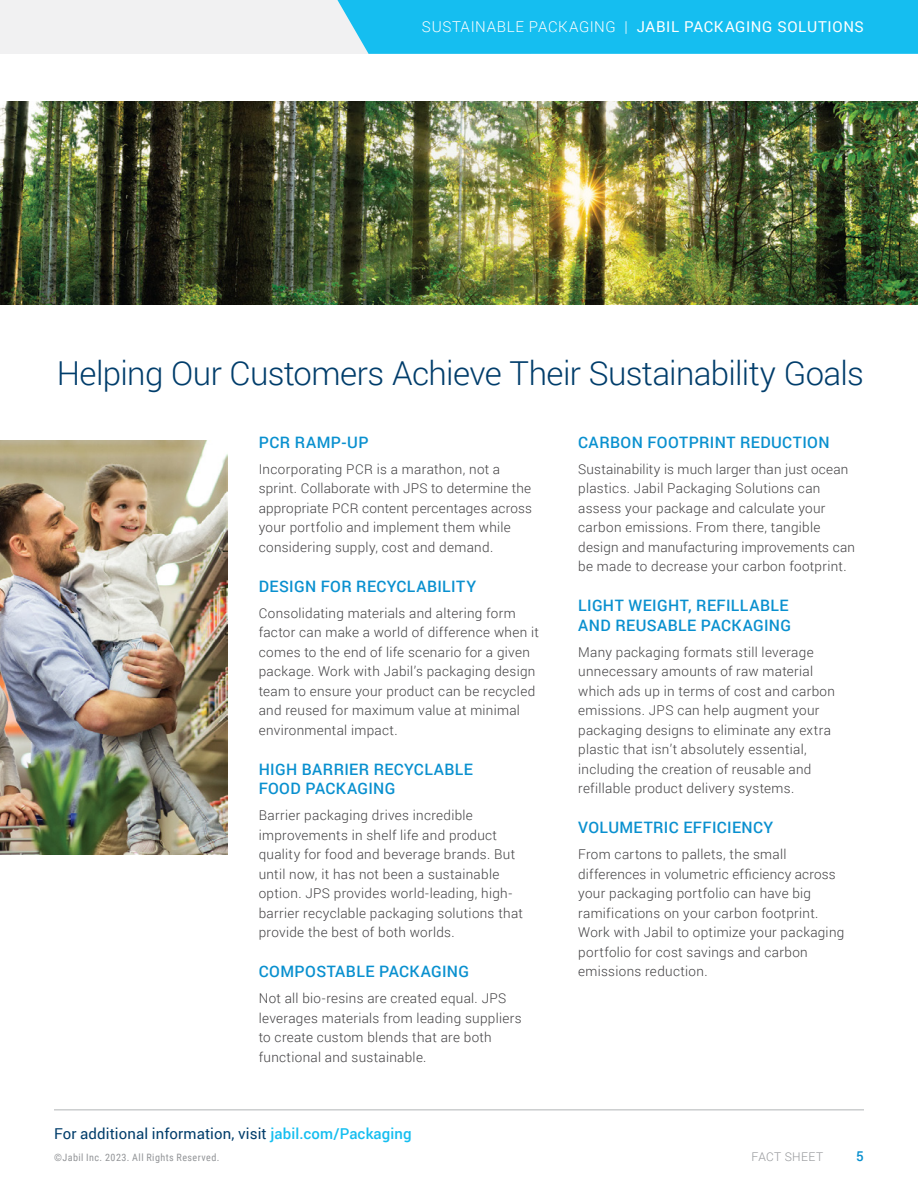
<style>
.page{position:relative;width:918px;height:1188px;background:#fff}
.page>*{position:absolute;margin:0;border:0;box-sizing:border-box;transform-origin:0 0}
.Body{font:300 33px "Roboto";letter-spacing:-.02em;color:#003d6b}
.Paragraph_Header_-_L{font:500 15.75px/19.5px "Roboto";letter-spacing:.025em;color:#0990cf}
.t1{font:15px "Roboto";letter-spacing:.005em;color:#003d6b}
.t2{font:15px "Roboto";letter-spacing:.04em;color:#fff}
.Body-2{font:300 13.5px/19.5px "Roboto";letter-spacing:.02em;color:#414042}
.t3{font:500 13.5px "Roboto";color:#0990cf}
.t4{font:300 12px "Roboto";letter-spacing:.03em;color:#939598}
.t5{font:10.2px "Roboto Condensed";letter-spacing:.045em;color:#939598}
.s1{font-weight:300}
.s2{font-weight:500;color:#15bef0}
</style>
<div class="page">
<hr style="left:54px;top:1109px;width:810px;height:1px;background:#b1b4b6">
<div style="left:0;top:0;width:530px;height:54px;background:#f1f1f2"></div>
<div style="left:337px;top:0;width:581px;height:54px;background:#15bef0"></div>
<img style="left:0;top:441px;width:227px;height:414px">
<img style="left:0;top:102px;width:918px;height:202px">
<p class="t2" style="left:422px;top:17px;width:444px"><span class="s1">SUSTAINABLE PACKAGING |</span> JABIL PACKAGING SOLUTIONS</p>
<p class="Body" style="left:57px;top:350px;width:809px">Helping Our Customers Achieve Their Sustainability Goals</p>
<p class="Paragraph_Header_-_L" style="left:259px;top:432px;width:111px">PCR RAMP-UP</p>
<p class="Body-2" style="left:259px;top:459px;width:275px">Incorporating PCR is a marathon, not a sprint. Collaborate with JPS to determine the appropriate PCR content percentages across your portfolio and implement them while considering supply, cost and demand.</p>
<p class="Paragraph_Header_-_L" style="left:259px;top:576px;width:219px">DESIGN FOR RECYCLABILITY</p>
<p class="Body-2" style="left:259px;top:603px;width:282px">Consolidating materials and altering form factor can make a world of difference when it comes to the end of life scenario for a given package. Work with Jabil’s packaging design team to ensure your product can be recycled and reused for maximum value at minimal environmental impact.</p>
<p class="Paragraph_Header_-_L" style="left:259px;top:759px;width:216px">HIGH BARRIER RECYCLABLE<br>FOOD PACKAGING</p>
<p class="Body-2" style="left:259px;top:805px;width:266px">Barrier packaging drives incredible improvements in shelf life and product quality for food and beverage brands. But until now, it has not been a sustainable option. JPS provides world-leading, high&shy;barrier recyclable packaging solutions that provide the best of both worlds.</p>
<p class="Paragraph_Header_-_L" style="left:259px;top:961px;width:212px">COMPOSTABLE PACKAGING</p>
<p class="Body-2" style="left:259px;top:988px;width:264px">Not all bio-resins are created equal. JPS leverages materials from leading suppliers to create custom blends that are both functional and sustainable.</p>
<p class="t1" style="left:54px;top:1123px;width:359px">For additional information, visit <span class="s2">jabil.com/Packaging</span></p>
<p class="Paragraph_Header_-_L" style="left:578px;top:432px;width:253px">CARBON FOOTPRINT REDUCTION</p>
<p class="Body-2" style="left:578px;top:459px;width:278px">Sustainability is much larger than just ocean plastics. Jabil Packaging Solutions can assess your package and calculate your carbon emissions. From there, tangible design and manufacturing improvements can be made to decrease your carbon footprint.</p>
<p class="Paragraph_Header_-_L" style="left:578px;top:595px;width:214px">LIGHT WEIGHT, REFILLABLE<br>AND REUSABLE PACKAGING</p>
<p class="Body-2" style="left:578px;top:642px;width:258px">Many packaging formats still leverage unnecessary amounts of raw material which ads up in terms of cost and carbon emissions. JPS can help augment your packaging designs to eliminate any extra plastic that isn’t absolutely essential, including the creation of reusable and refillable product delivery systems.</p>
<p class="Paragraph_Header_-_L" style="left:578px;top:817px;width:197px">VOLUMETRIC EFFICIENCY</p>
<p class="Body-2" style="left:578px;top:844px;width:268px">From cartons to pallets, the small differences in volumetric efficiency across your packaging portfolio can have big ramifications on your carbon footprint.<br>Work with Jabil to optimize your packaging portfolio for cost savings and carbon emissions reduction.</p>
<p class="t5" style="left:54px;top:1150px;width:167px">©Jabil Inc. 2023. All Rights Reserved.</p>
<p class="t4" style="left:751px;top:1148px;width:73px">FACT SHEET</p>
<p class="t3" style="left:856px;top:1147px;width:9px">5</p>
</div>
